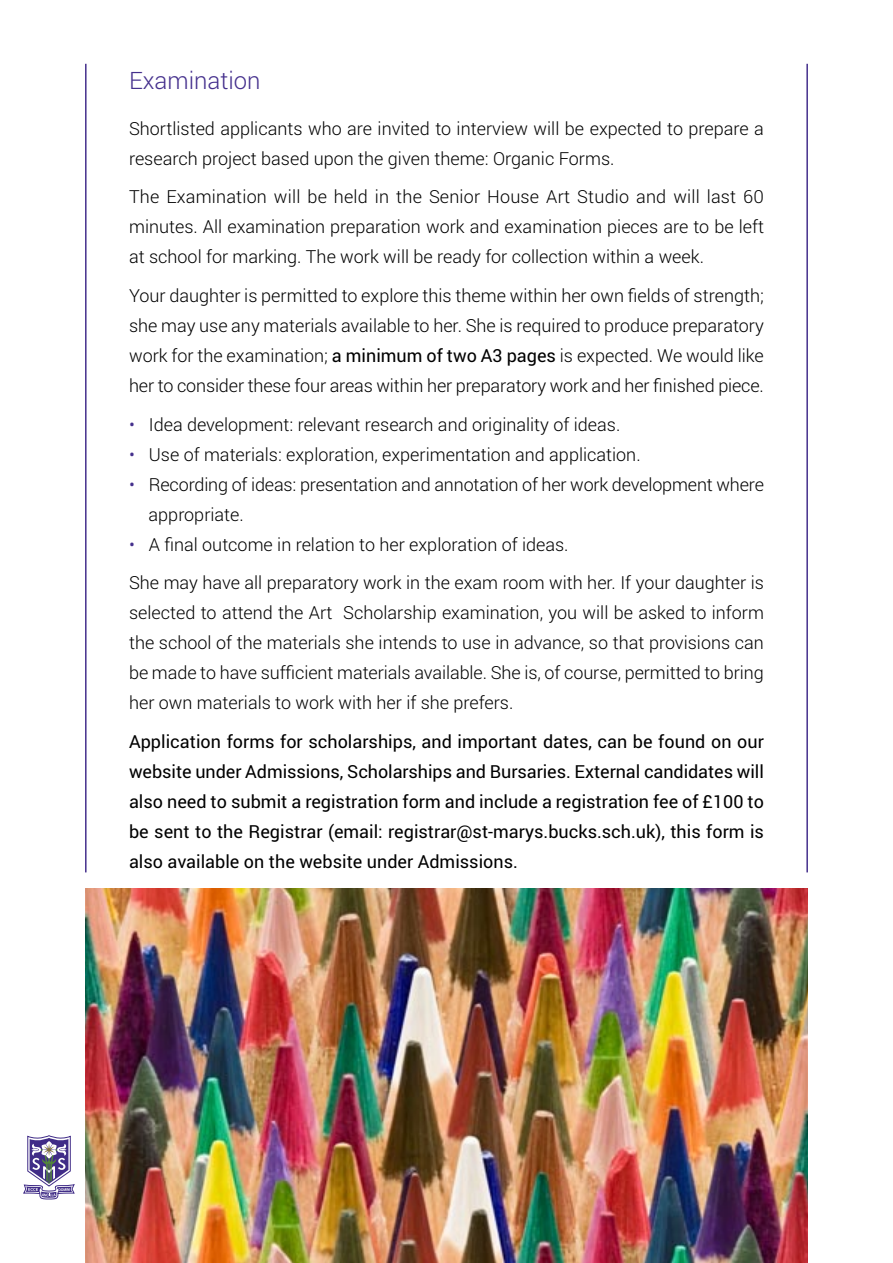
<style>
.page{position:relative;width:893px;height:1263px;background:#fff}
.page>*{position:absolute;margin:0;border:0;box-sizing:border-box;transform-origin:0 0}
.t1{font:300 24px "Roboto";color:#45308d}
.t2{font:300 18px/30px "Roboto";color:#000;text-align:justify}
.t3{font:18px/30px "Roboto";color:#000;text-align:justify}
.s1{font-weight:400}
.s2{color:#45308d}
</style>
<div class="page">
<img style="left:85px;top:889px;width:723px;height:374px">
<hr style="left:85px;top:64px;width:2px;height:808px;background:#45308d">
<hr style="left:806px;top:64px;width:2px;height:808px;background:#45308d">
<svg style="left:23px;top:1135px;width:51px;height:64px"></svg>
<p class="t1" style="left:129px;top:71px;width:133px">Examination</p>
<p class="t2" style="left:129px;top:115px;width:636px">Shortlisted applicants who are invited to interview will be expected to prepare a research project based upon the given theme: Organic Forms.</p>
<p class="t2" style="left:129px;top:183px;width:636px">The Examination will be held in the Senior House Art Studio and will last 60 minutes. All examination preparation work and examination pieces are to be left at school for marking. The work will be ready for collection within a week.</p>
<p class="t2" style="left:129px;top:282px;width:636px">Your daughter is permitted to explore this theme within her own fields of strength; she may use any materials available to her. She is required to produce preparatory work for the examination; <span class="s1">a minimum of two A3 pages</span> is expected. We would like her to consider these four areas within her preparatory work and her finished piece.</p>
<p class="t2" style="left:129px;top:411px;width:493px"><span class="s2">•</span> Idea development: relevant research and originality of ideas.</p>
<p class="t2" style="left:129px;top:441px;width:513px"><span class="s2">•</span> Use of materials: exploration, experimentation and application.</p>
<p class="t2" style="left:149px;top:471px;width:617px;text-indent:-20px"><span class="s2">•</span> Recording of ideas: presentation and annotation of her work development where appropriate.</p>
<p class="t2" style="left:129px;top:531px;width:441px"><span class="s2">•</span> A final outcome in relation to her exploration of ideas.</p>
<p class="t2" style="left:129px;top:569px;width:636px">She may have all preparatory work in the exam room with her. If your daughter is selected to attend the Art Scholarship examination, you will be asked to inform the school of the materials she intends to use in advance, so that provisions can be made to have sufficient materials available. She is, of course, permitted to bring her own materials to work with her if she prefers.</p>
<p class="t3" style="left:129px;top:728px;width:636px">Application forms for scholarships, and important dates, can be found on our website under Admissions, Scholarships and Bursaries. External candidates will also need to submit a registration form and include a registration fee of £100 to be sent to the Registrar (email: registrar@st-marys.bucks.sch.uk), this form is also available on the website under Admissions.</p>
</div>
